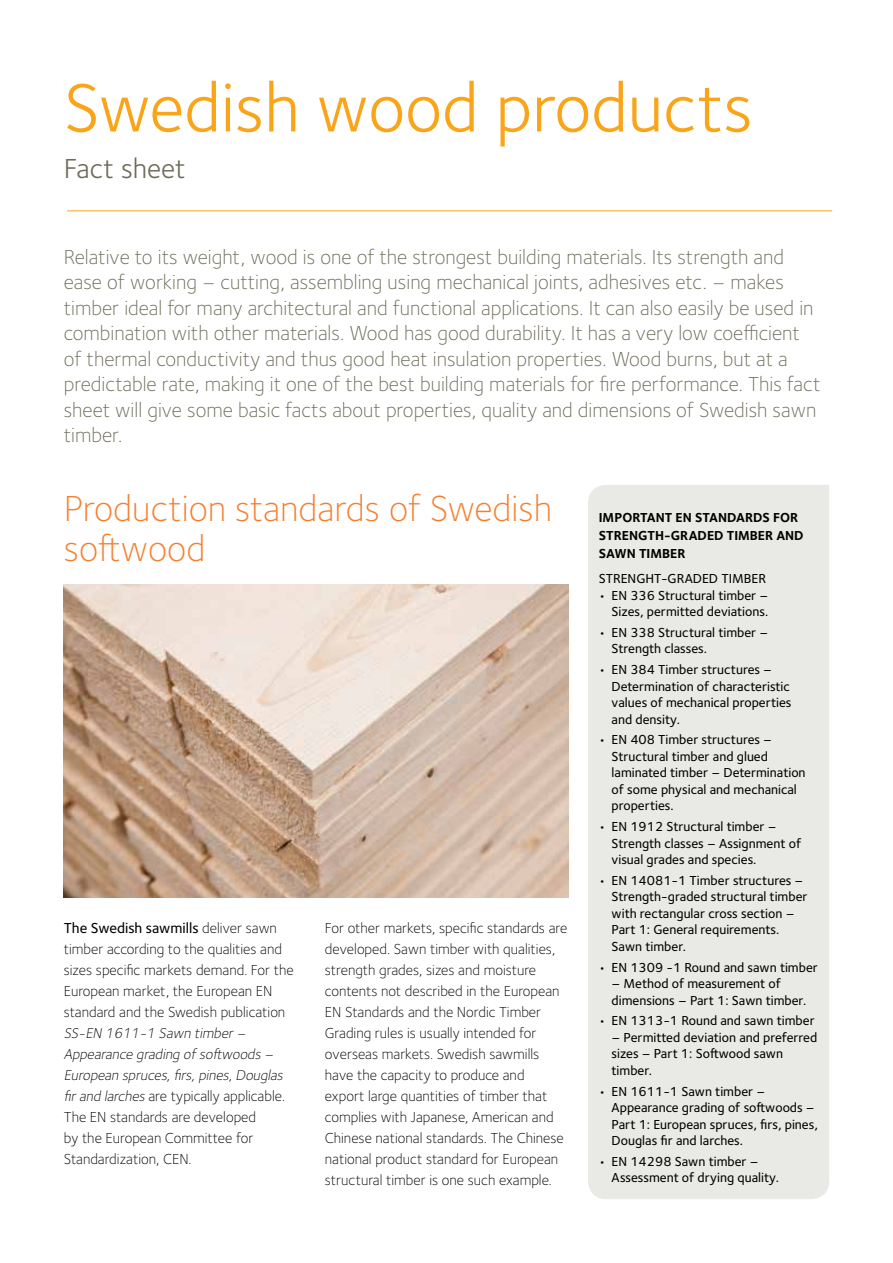
<style>
.page{position:relative;width:893px;height:1263px;background:#fff}
.page>*{position:absolute;margin:0;border:0;box-sizing:border-box;transform-origin:0 0}
.t1{font:70.5px "Foundry Sterling";color:#faa41a}
.t2{font:300 37.5px/40.5px "Foundry Sterling";color:#f57f2f}
.t3{font:28.5px "Foundry Sterling";color:#6e6c59}
.t4{font:300 21px/25.5px "Foundry Sterling";color:#6e6c59}
.t5{font:300 15px/21px "Foundry Sterling";color:#000}
.t6{font:italic 300 14.7px/21px "Foundry Sterling";color:#000}
.t7{font:500 13.5px/16.5px "Foundry Sterling";color:#000}
.t8{font:700 13.5px/18px "Foundry Sterling";color:#000}
.s1{font-weight:500}
.s2{font-style:italic;font-size:14.7px}
</style>
<div class="page">
<div style="left:588px;top:485px;width:241px;height:714px;background:#e9e9e5"></div>
<img style="left:64px;top:585px;width:504px;height:312px">
<hr style="left:67px;top:210px;width:765px;height:1px;background:#faa41a">
<h1 class="t1" style="left:64px;top:67px;width:691px">Swedish wood products</h1>
<h3 class="t3" style="left:64px;top:152px;width:123px">Fact sheet</h3>
<p class="t4" style="left:64px;top:244px;width:758px">Relative to its weight, wood is one of the strongest building materials. Its strength and ease of working – cutting, assembling using mechanical joints, adhesives etc. – makes timber ideal for many architectural and functional applications. It can also easily be used in combination with other materials. Wood has good durability. It has a very low coefficient of thermal conductivity and thus good heat insulation properties. Wood burns, but at a predictable rate, making it one of the best building materials for fire performance. This fact sheet will give some basic facts about properties, quality and dimensions of Swedish sawn timber.</p>
<h2 class="t2" style="left:64px;top:488px;width:490px">Production standards of Swedish softwood</h2>
<p class="t5" style="left:64px;top:917px;width:232px"><span class="s1">The Swedish sawmills</span> deliver sawn timber according to the qualities and sizes specific markets demand. For the European market, the European EN standard and the Swedish publication</p>
<p class="t6" style="left:64px;top:1022px;width:224px">SS-EN 1611-1 Sawn timber–<br>Appearance grading ofsoftwoods –<br>European spruces,firs,pines,Douglas</p>
<p class="t5" style="left:64px;top:1085px;width:223px"><span class="s2">firand larches</span> are typically applicable.<br>The EN standards are developed<br>by the European Committee for<br>Standardization, CEN.</p>
<p class="t5" style="left:325px;top:917px;width:244px">For other markets, specific standards are developed. Sawn timber with qualities, strength grades, sizes and moisture contents not described in the European EN Standards and the Nordic Timber Grading rules is usually intended for overseas markets. Swedish sawmills have the capacity to produce and export large quantities of timber that complies with Japanese, American and Chinese national standards. The Chinese national product standard for European structural timber is one such example.</p>
<p class="t8" style="left:599px;top:509px;width:206px">IMPORTANT EN STANDARDS FOR<br>STRENGTH-GRADED TIMBER AND<br>SAWN TIMBER</p>
<p class="t7" style="left:599px;top:571px;width:169px">STRENGHT-GRADED TIMBER</p>
<p class="t7" style="left:599px;top:587px;width:171px;text-align:right">• EN 336 Structural timber –<br>Sizes, permitted deviations.</p>
<p class="t7" style="left:612px;top:624px;width:158px;text-indent:-13px">• EN 338 Structural timber –<br>Strength classes.</p>
<p class="t7" style="left:612px;top:662px;width:181px;text-indent:-13px">• EN 384 Timber structures –<br>Determination of characteristic values of mechanical properties and density.</p>
<p class="t7" style="left:612px;top:732px;width:196px;text-indent:-13px">• EN 408 Timber structures –<br>Structural timber and glued laminated timber – Determination of some physical and mechanical properties.</p>
<p class="t7" style="left:612px;top:819px;width:191px;text-indent:-13px">• EN 1912 Structural timber –<br>Strength classes – Assignment of visual grades and species.</p>
<p class="t7" style="left:612px;top:872px;width:198px;text-indent:-13px">• EN 14081-1 Timber structures –<br>Strength-graded structural timber with rectangular cross section –<br>Part 1: General requirements.<br>Sawn timber.</p>
<p class="t7" style="left:599px;top:959px;width:221px">• EN 1309 -1 Round and sawn timber</p>
<p class="t7" style="left:612px;top:976px;width:196px">– Method of measurement of dimensions – Part 1: Sawn timber.</p>
<p class="t7" style="left:599px;top:1013px;width:217px">• EN 1313-1 Round and sawn timber</p>
<p class="t7" style="left:612px;top:1029px;width:207px">– Permitted deviation and preferred sizes – Part 1: Softwood sawn timber.</p>
<p class="t7" style="left:612px;top:1083px;width:208px;text-indent:-13px">• EN 1611-1 Sawn timber –<br>Appearance grading of softwoods –<br>Part 1: European spruces, firs, pines,<br>Douglas fir and larches.</p>
<p class="t7" style="left:612px;top:1153px;width:169px;text-indent:-13px">• EN 14298 Sawn timber –<br>Assessment of drying quality.</p>
</div>
